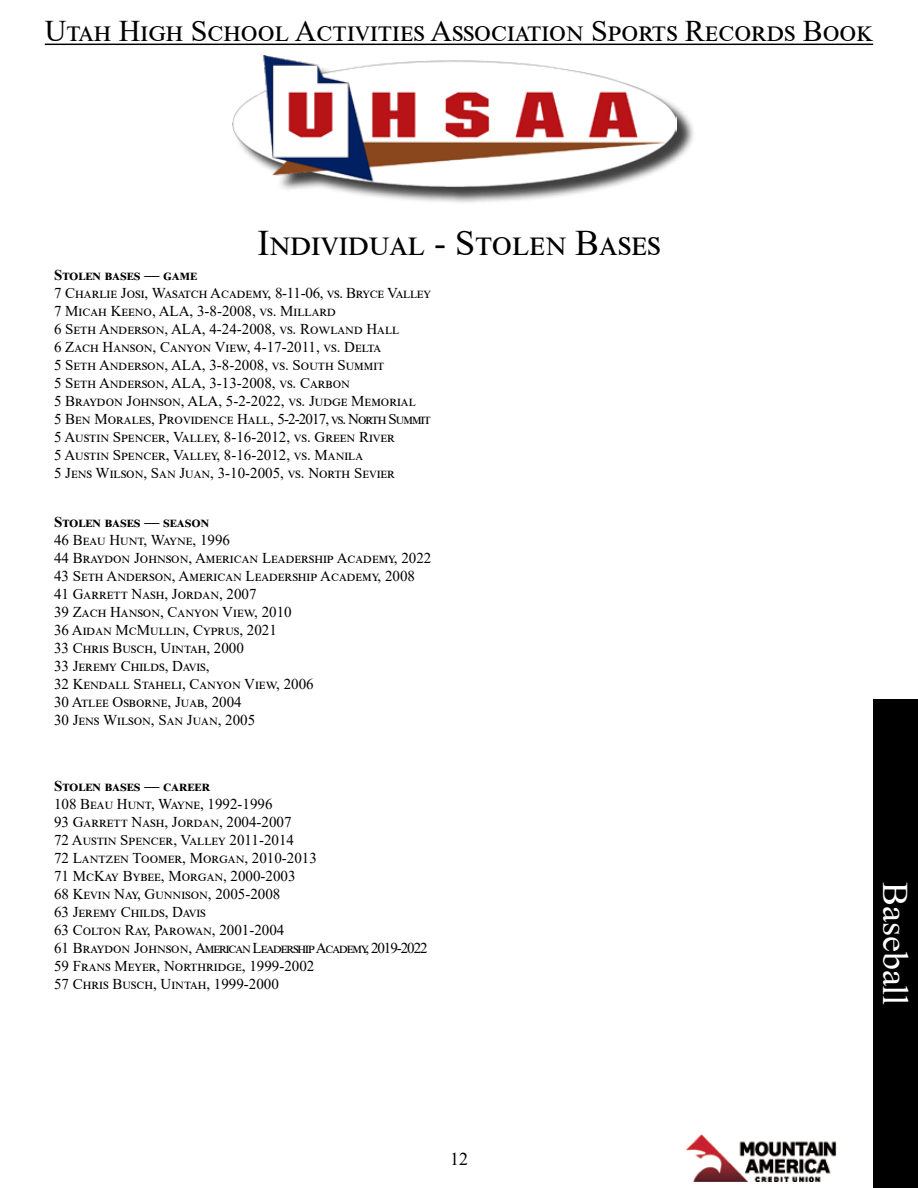
<style>
.page{position:relative;width:918px;height:1188px;background:#fff}
.page>*{position:absolute;margin:0;border:0;box-sizing:border-box;transform-origin:0 0}
.t1{font:36px "Times New Roman";color:#000}
.t2{font:36px "Times New Roman";color:#fff}
.t3{font:30px "Times New Roman";color:#000}
.t4{font:18px "Times New Roman";color:#000}
.t5{font:15px/18px "Times New Roman";color:#000}
.t6{font:700 15px "Times New Roman";color:#000}
</style>
<div class="page">
<hr style="left:45px;top:44px;width:828px;height:1px;background:#000">
<div style="left:235px;top:58px;width:461px;height:147px;background:#000;opacity:.75"></div>
<img style="left:232px;top:55px;width:445px;height:132px">
<img style="left:685px;top:1134px;width:152px;height:48px">
<div style="left:873px;top:699px;width:45px;height:489px;background:#000"></div>
<h2 class="t3" style="left:45px;top:10px;width:830px">Utah High School Activities Association Sports Records Book</h2>
<h1 class="t1" style="left:257px;top:218px;width:405px">Individual - Stolen Bases</h1>
<p class="t6" style="left:54px;top:264px;width:145px">Stolen bases — game</p>
<p class="t5" style="left:54px;top:284px;width:379px">7 Charlie Josi, Wasatch Academy, 8-11-06, vs. Bryce Valley 7 Micah Keeno, ALA, 3-8-2008, vs. Millard<br>6 Seth Anderson, ALA, 4-24-2008, vs. Rowland Hall<br>6 Zach Hanson, Canyon View, 4-17-2011, vs. Delta<br>5 Seth Anderson, ALA, 3-8-2008, vs. South Summit<br>5 Seth Anderson, ALA, 3-13-2008, vs. Carbon<br>5 Braydon Johnson, ALA, 5-2-2022, vs. Judge Memorial<br>5 Ben Morales, Providence Hall, 5-2-2017, vs. North Summit 5 Austin Spencer, Valley, 8-16-2012, vs. Green River<br>5 Austin Spencer, Valley, 8-16-2012, vs. Manila<br>5 Jens Wilson, San Juan, 3-10-2005, vs. North Sevier</p>
<p class="t6" style="left:54px;top:511px;width:157px">Stolen bases — season</p>
<p class="t5" style="left:54px;top:530px;width:379px">46 Beau Hunt, Wayne, 1996<br>44 Braydon Johnson, American Leadership Academy, 2022<br>43 Seth Anderson, American Leadership Academy, 2008<br>41 Garrett Nash, Jordan, 2007<br>39 Zach Hanson, Canyon View, 2010<br>36 Aidan McMullin, Cyprus, 2021<br>33 Chris Busch, Uintah, 2000<br>33 Jeremy Childs, Davis,<br>32 Kendall Staheli, Canyon View, 2006<br>30 Atlee Osborne, Juab, 2004<br>30 Jens Wilson, San Juan, 2005</p>
<p class="t6" style="left:54px;top:776px;width:158px">Stolen bases — career</p>
<p class="t5" style="left:54px;top:795px;width:375px">108 Beau Hunt, Wayne, 1992-1996<br>93 Garrett Nash, Jordan, 2004-2007<br>72 Austin Spencer, Valley 2011-2014<br>72 Lantzen Toomer, Morgan, 2010-2013<br>71 McKay Bybee, Morgan, 2000-2003<br>68 Kevin Nay, Gunnison, 2005-2008<br>63 Jeremy Childs, Davis<br>63 Colton Ray, Parowan, 2001-2004<br>61 Braydon Johnson, American Leadership Academy, 2019-2022<br>59 Frans Meyer, Northridge, 1999-2002<br>57 Chris Busch, Uintah, 1999-2000</p>
<p class="t4" style="left:450px;top:1146px;width:19px">12</p>
<h1 class="t2" style="left:920px;top:882px;width:125px;rotate:90deg">Baseball</h1>
</div>
